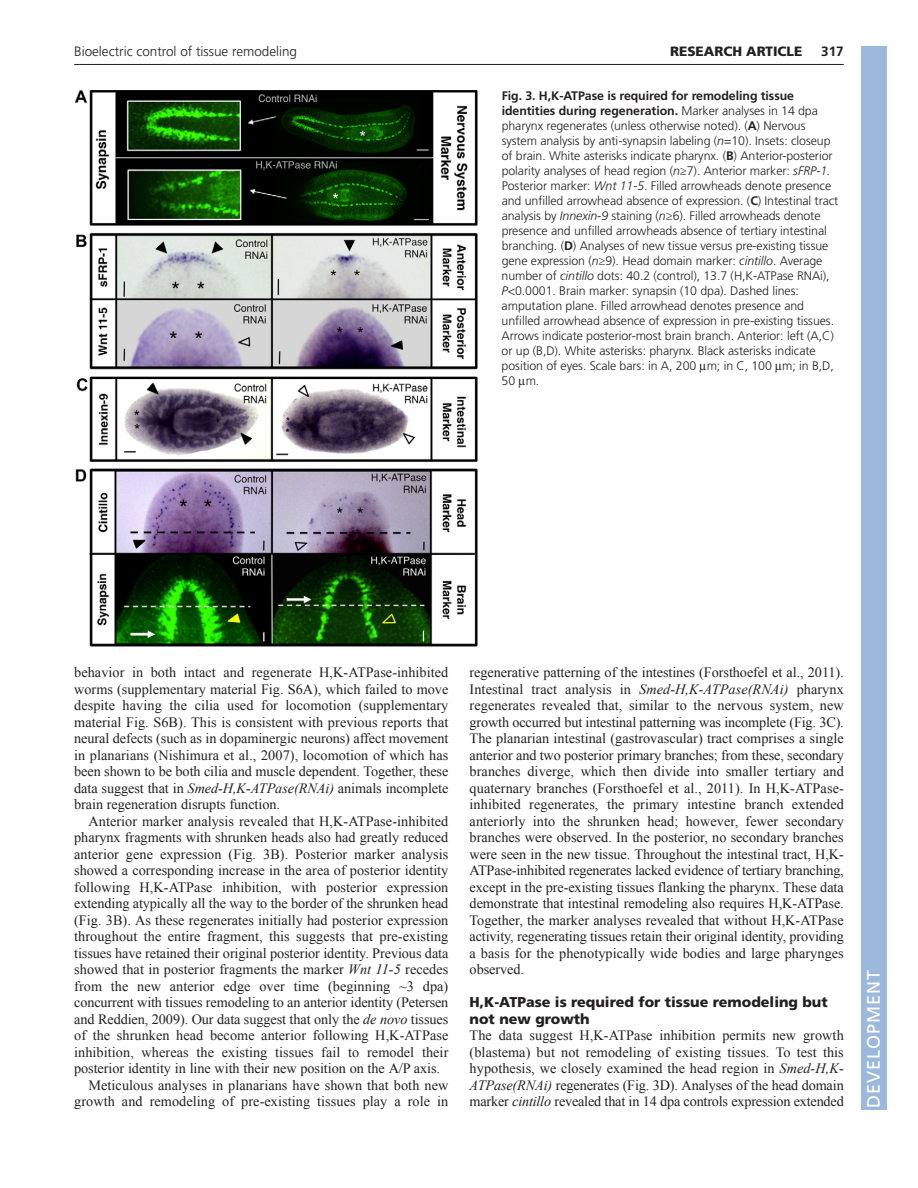
<style>
.page{position:relative;width:918px;height:1188px;background:#fff}
.page>*{position:absolute;margin:0;border:0;box-sizing:border-box;transform-origin:0 0}
.t1{font:18px "Frutiger LT Std";letter-spacing:.055em;color:#fff}
.t2{font:14.25px/16.5px "Times New Roman";color:#231f20;text-align:justify}
.t3{font:900 14.25px/16.5px "Frutiger LT Std";color:#231f20}
.t4{font:300 13.5px "Frutiger";color:#231f20}
.t5{font:900 13.5px "Frutiger LT Std";color:#231f20}
.t6{font:700 13.5px "Frutiger LT Std";color:#231f20}
.t7{font:300 12.3px/15px "Frutiger";letter-spacing:-.005em;color:#231f20}
.s1{font-weight:700}
.s2{font-style:italic}
.s3{font-family:"Helvetica"}
</style>
<div class="page">
<hr style="left:74px;top:64px;width:770px;height:1px;background:#231f20">
<img style="left:74px;top:90px;width:404px;height:557px">
<div style="left:861px;top:46px;width:25px;height:1064px;background:#9cb9db"></div>
<p class="t4" style="left:74px;top:46px;width:224px">Bioelectric control of tissue remodeling</p>
<p class="t5" style="left:670px;top:46px;width:134px">RESEARCH ARTICLE</p>
<p class="t6" style="left:821px;top:46px;width:24px">317</p>
<p class="t7" style="left:502px;top:89px;width:338px"><span class="s1">Fig. 3. H,K-ATPase is required for remodeling tissue identities during regeneration.</span> Marker analyses in 14 dpa pharynx regenerates (unless otherwise noted). (<span class="s1">A</span>) Nervous system analysis by anti-synapsin labeling (<span class="s2">n</span>=10). Insets: closeup of brain. White asterisks indicate pharynx. (<span class="s1">B</span>) Anterior-posterior polarity analyses of head region (<span class="s2">n</span><span class="s3">≥</span>7). Anterior marker: <span class="s2">sFRP-1.<br></span>Posterior marker: <span class="s2">Wnt 11-5</span>. Filled arrowheads denote presence and unfilled arrowhead absence of expression. (<span class="s1">C</span>) Intestinal tract analysis by <span class="s2">Innexin-9</span> staining (<span class="s2">n</span><span class="s3">≥</span>6). Filled arrowheads denote presence and unfilled arrowheads absence of tertiary intestinal branching. (<span class="s1">D</span>) Analyses of new tissue versus pre-existing tissue gene expression (<span class="s2">n</span><span class="s3">≥</span>9). Head domain marker: <span class="s2">cintillo</span>. Average number of <span class="s2">cintillo</span> dots: 40.2 (control), 13.7 (H,K-ATPase RNAi), <span class="s2">P</span>&lt;0.0001. Brain marker: synapsin (10 dpa). Dashed lines: amputation plane. Filled arrowhead denotes presence and unfilled arrowhead absence of expression in pre-existing tissues.<br>Arrows indicate posterior-most brain branch. Anterior: left (A,C) or up (B,D). White asterisks: pharynx. Black asterisks indicate position of eyes. Scale bars: in A, 200 m; in C, 100 m; in B,D, 50 m.</p>
<p class="t2" style="left:74px;top:664px;width:376px">behavior in both intact and regenerate H,K-ATPase-inhibited worms (supplementary material Fig. S6A), which failed to move despite having the cilia used for locomotion (supplementary material Fig. S6B). This is consistent with previous reports that neural defects (such as in dopaminergic neurons) affect movement in planarians (Nishimura et al., 2007), locomotion of which has been shown to be both cilia and muscle dependent. Together, these data suggest that in <span class="s2">Smed-H,K-ATPase(RNAi)</span> animals incomplete brain regeneration disrupts function.</p>
<p class="t2" style="left:88px;top:813px;width:361px">Anterior marker analysis revealed that H,K-ATPase-inhibited</p>
<p class="t2" style="left:74px;top:829px;width:376px">pharynx fragments with shrunken heads also had greatly reduced</p>
<p class="t2" style="left:74px;top:846px;width:376px">anterior gene expression (Fig. 3B). Posterior marker analysis</p>
<p class="t2" style="left:74px;top:862px;width:376px">showed a corresponding increase in the area of posterior identity</p>
<p class="t2" style="left:74px;top:879px;width:376px">following H,K-ATPase inhibition, with posterior expression</p>
<p class="t2" style="left:74px;top:895px;width:376px">extending atypically all the way to the border of the shrunken head</p>
<p class="t2" style="left:74px;top:912px;width:376px">(Fig. 3B). As these regenerates initially had posterior expression</p>
<p class="t2" style="left:74px;top:928px;width:376px">throughout the entire fragment, this suggests that pre-existing</p>
<p class="t2" style="left:74px;top:945px;width:376px">tissues have retained their original posterior identity. Previous data</p>
<p class="t2" style="left:74px;top:961px;width:376px">showed that in posterior fragments the marker <span class="s2">Wnt 11-5</span> recedes</p>
<p class="t2" style="left:74px;top:978px;width:376px">from the new anterior edge over time (beginning ~3 dpa)</p>
<p class="t2" style="left:74px;top:994px;width:376px">concurrent with tissues remodeling to an anterior identity (Petersen</p>
<p class="t2" style="left:74px;top:1011px;width:376px">and Reddien, 2009). Our data suggest that only the <span class="s2">de novo</span> tissues</p>
<p class="t2" style="left:74px;top:1027px;width:376px">of the shrunken head become anterior following H,K-ATPase</p>
<p class="t2" style="left:74px;top:1044px;width:376px">inhibition, whereas the existing tissues fail to remodel their</p>
<p class="t2" style="left:74px;top:1060px;width:368px">posterior identity in line with their new position on the A/P axis.</p>
<p class="t2" style="left:88px;top:1077px;width:361px">Meticulous analyses in planarians have shown that both new</p>
<p class="t2" style="left:74px;top:1093px;width:376px">growth and remodeling of pre-existing tissues play a role in</p>
<p class="t2" style="left:470px;top:664px;width:376px">regenerative patterning of the intestines (Forsthoefel et al., 2011).<br>Intestinal tract analysis in <span class="s2">Smed-H,K-ATPase(RNAi)</span> pharynx regenerates revealed that, similar to the nervous system, new growth occurred but intestinal patterning was incomplete (Fig. 3C).<br>The planarian intestinal (gastrovascular) tract comprises a single anterior and two posterior primary branches; from these, secondary branches diverge, which then divide into smaller tertiary and quaternary branches (Forsthoefel et al., 2011). In H,K-ATPase&shy;inhibited regenerates, the primary intestine branch extended anteriorly into the shrunken head; however, fewer secondary branches were observed. In the posterior, no secondary branches were seen in the new tissue. Throughout the intestinal tract, H,K-ATPase-inhibited regenerates lacked evidence of tertiary branching, except in the pre-existing tissues flanking the pharynx. These data demonstrate that intestinal remodeling also requires H,K-ATPase.<br>Together, the marker analyses revealed that without H,K-ATPase activity, regenerating tissues retain their original identity, providing a basis for the phenotypically wide bodies and large pharynges observed.</p>
<p class="t3" style="left:470px;top:995px;width:360px">H,K-ATPase is required for tissue remodeling but not new growth</p>
<p class="t2" style="left:470px;top:1027px;width:376px">The data suggest H,K-ATPase inhibition permits new growth (blastema) but not remodeling of existing tissues. To test this hypothesis, we closely examined the head region in <span class="s2">Smed-H,K-ATPase(RNAi)</span> regenerates (Fig. 3D). Analyses of the head domain marker <span class="s2">cintillo</span> revealed that in 14 dpa controls expression extended</p>
<p class="t1" style="left:863px;top:1108px;width:140px;rotate:-90deg">DEVELOPMENT</p>
</div>
